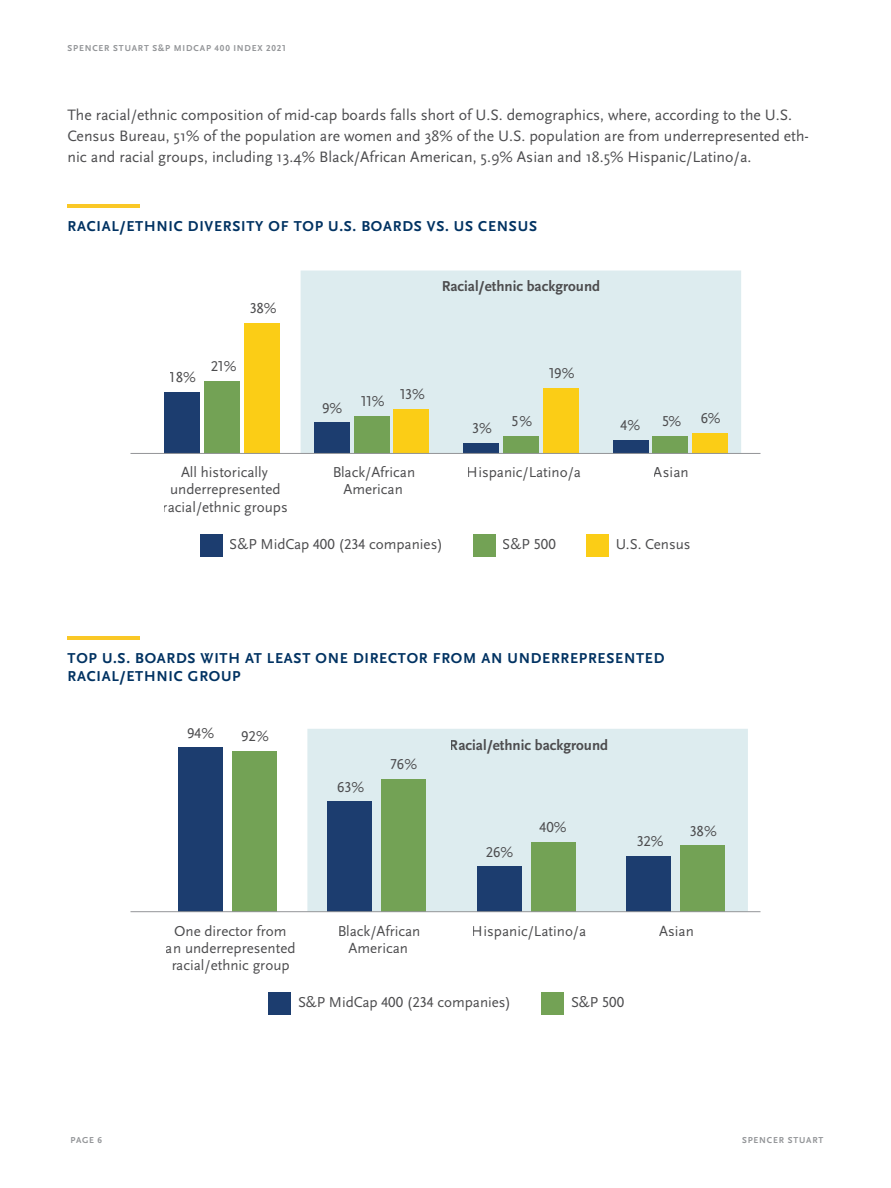
<style>
.page{position:relative;width:891px;height:1188px;background:#fff}
.page>*{position:absolute;margin:0;border:0;box-sizing:border-box;transform-origin:0 0}
.t1{font:700 43.2px "Scala Sans Pro";color:#fac826;scale:1.67 1}
.t2{font:15.75px/21px "Scala Sans Pro";color:#4d4d4f}
.t3{font:15px/17.1px "Scala Sans Pro";color:#4d4d4f;text-align:center}
.t4{font:700 15px/18px "Scala Sans Pro";letter-spacing:.05em;color:#003262}
.t5{font:700 15px "Scala Sans Pro";color:#4d4d4f}
.t6{font:700 9px "Scala Sans Pro";letter-spacing:.09em;color:#939598}
</style>
<div class="page">
<div style="left:301px;top:271px;width:440px;height:182px;background:#ddecef"></div>
<div style="left:543px;top:388px;width:36px;height:65px;background:#fbcd16"></div>
<div style="left:200px;top:534px;width:23px;height:22px;background:#1c3d6f"></div>
<div style="left:473px;top:534px;width:23px;height:22px;background:#73a255"></div>
<div style="left:586px;top:534px;width:22px;height:22px;background:#fbcd16"></div>
<div style="left:244px;top:323px;width:36px;height:130px;background:#fbcd16"></div>
<div style="left:394px;top:409px;width:35px;height:44px;background:#fbcd16"></div>
<div style="left:204px;top:381px;width:36px;height:72px;background:#73a255"></div>
<div style="left:354px;top:416px;width:36px;height:37px;background:#73a255"></div>
<div style="left:503px;top:436px;width:36px;height:17px;background:#73a255"></div>
<div style="left:653px;top:436px;width:35px;height:17px;background:#73a255"></div>
<div style="left:164px;top:392px;width:36px;height:61px;background:#1c3d6f"></div>
<div style="left:314px;top:423px;width:36px;height:30px;background:#1c3d6f"></div>
<div style="left:463px;top:443px;width:36px;height:10px;background:#1c3d6f"></div>
<div style="left:613px;top:440px;width:36px;height:13px;background:#1c3d6f"></div>
<div style="left:692px;top:433px;width:36px;height:20px;background:#fbcd16"></div>
<hr style="left:130px;top:453px;width:630px;height:1px;background:#939598">
<div style="left:307px;top:729px;width:441px;height:182px;background:#ddecef"></div>
<div style="left:269px;top:992px;width:22px;height:22px;background:#1c3d6f"></div>
<div style="left:542px;top:992px;width:22px;height:22px;background:#73a255"></div>
<div style="left:232px;top:751px;width:45px;height:161px;background:#73a255"></div>
<div style="left:381px;top:779px;width:45px;height:133px;background:#73a255"></div>
<div style="left:531px;top:842px;width:45px;height:70px;background:#73a255"></div>
<div style="left:680px;top:845px;width:45px;height:67px;background:#73a255"></div>
<div style="left:178px;top:747px;width:45px;height:165px;background:#1c3d6f"></div>
<div style="left:327px;top:802px;width:45px;height:110px;background:#1c3d6f"></div>
<div style="left:477px;top:866px;width:45px;height:46px;background:#1c3d6f"></div>
<div style="left:626px;top:856px;width:45px;height:56px;background:#1c3d6f"></div>
<hr style="left:130px;top:911px;width:630px;height:1px;background:#939598">
<p class="t6" style="left:68px;top:43px;width:13px">Spencer</p>
<p class="t6" style="left:113px;top:43px;width:13px">Stuart</p>
<p class="t6" style="left:152px;top:43px;width:135px">S&amp;P MidCap 400 In dex 2021</p>
<p class="t2" style="left:68px;top:104px;width:743px">The racial/ethnic composition of mid-cap boards falls short of U.S. demographics, where, according to the U.S.<br>Census Bureau, 51% of the population are women and 38% of the U.S. population are from underrepresented eth&shy;nic and racial groups, including 13.4% Black/African American, 5.9% Asian and 18.5% Hispanic/Latino/a.</p>
<h1 class="t1" style="left:68px;top:181px;width:45px">—</h1>
<p class="t4" style="left:68px;top:217px;width:471px">RACIAL/ETHNIC DIVERSITY OF TOP U.S. BOARDS VS. US CENSUS</p>
<p class="t3" style="left:249px;top:299px;width:29px">38%</p>
<p class="t3" style="left:170px;top:368px;width:28px">18%</p>
<p class="t3" style="left:210px;top:358px;width:28px">21%</p>
<p class="t5" style="left:442px;top:278px;width:160px">Racial/ethnic background</p>
<p class="t3" style="left:322px;top:399px;width:22px">9%</p>
<p class="t3" style="left:360px;top:392px;width:26px">11%</p>
<p class="t3" style="left:399px;top:385px;width:27px">13%</p>
<p class="t3" style="left:472px;top:420px;width:21px">3%</p>
<p class="t3" style="left:549px;top:365px;width:28px">19%</p>
<p class="t3" style="left:512px;top:413px;width:22px">5%</p>
<p class="t3" style="left:621px;top:416px;width:21px">4%</p>
<p class="t3" style="left:661px;top:413px;width:22px">5%</p>
<p class="t3" style="left:700px;top:410px;width:22px">6%</p>
<p class="t3" style="left:181px;top:464px;width:88px">All historically</p>
<p class="t3" style="left:332px;top:464px;width:85px">Black/African<br>American</p>
<p class="t3" style="left:467px;top:464px;width:116px">Hispanic/Latino/a</p>
<p class="t3" style="left:654px;top:464px;width:36px">Asian</p>
<p class="t3" style="left:163px;top:480px;width:127px;line-height:18px">underrepresented racial/ethnic groups</p>
<p class="t3" style="left:230px;top:536px;width:214px">S&amp;P MidCap 400 (234 companies)</p>
<p class="t3" style="left:503px;top:536px;width:55px">S&amp;P 500</p>
<p class="t3" style="left:615px;top:536px;width:77px">U.S. Census</p>
<h1 class="t1" style="left:68px;top:613px;width:45px">—</h1>
<p class="t4" style="left:68px;top:649px;width:597px">TOP U.S. BOARDS WITH AT LEAST ONE DI RECTOR FROM AN UNDERREPRESENTED<br>RACIAL/ETHNIC GROUP</p>
<p class="t3" style="left:187px;top:724px;width:28px">94%</p>
<p class="t3" style="left:241px;top:728px;width:29px">92%</p>
<p class="t3" style="left:337px;top:778px;width:29px">63%</p>
<p class="t3" style="left:390px;top:756px;width:28px">76%</p>
<p class="t5" style="left:450px;top:736px;width:160px">Racial/ethnic background</p>
<p class="t3" style="left:486px;top:843px;width:29px">26%</p>
<p class="t3" style="left:540px;top:819px;width:28px">40%</p>
<p class="t3" style="left:636px;top:833px;width:29px">32%</p>
<p class="t3" style="left:690px;top:822px;width:29px">38%</p>
<p class="t3" style="left:166px;top:922px;width:131px">One director from an underrepresented racial/ethnic group</p>
<p class="t3" style="left:337px;top:922px;width:85px">Black/African<br>American</p>
<p class="t3" style="left:472px;top:922px;width:116px">Hispanic/Latino/a</p>
<p class="t3" style="left:659px;top:922px;width:36px">Asian</p>
<p class="t3" style="left:298px;top:994px;width:214px">S&amp;P MidCap 400 (234 companies)</p>
<p class="t3" style="left:571px;top:994px;width:55px">S&amp;P 500</p>
<p class="t6" style="left:70px;top:1135px;width:33px">PAGE 6</p>
<p class="t6" style="left:742px;top:1135px;width:83px">SPENCER STUART</p>
</div>
